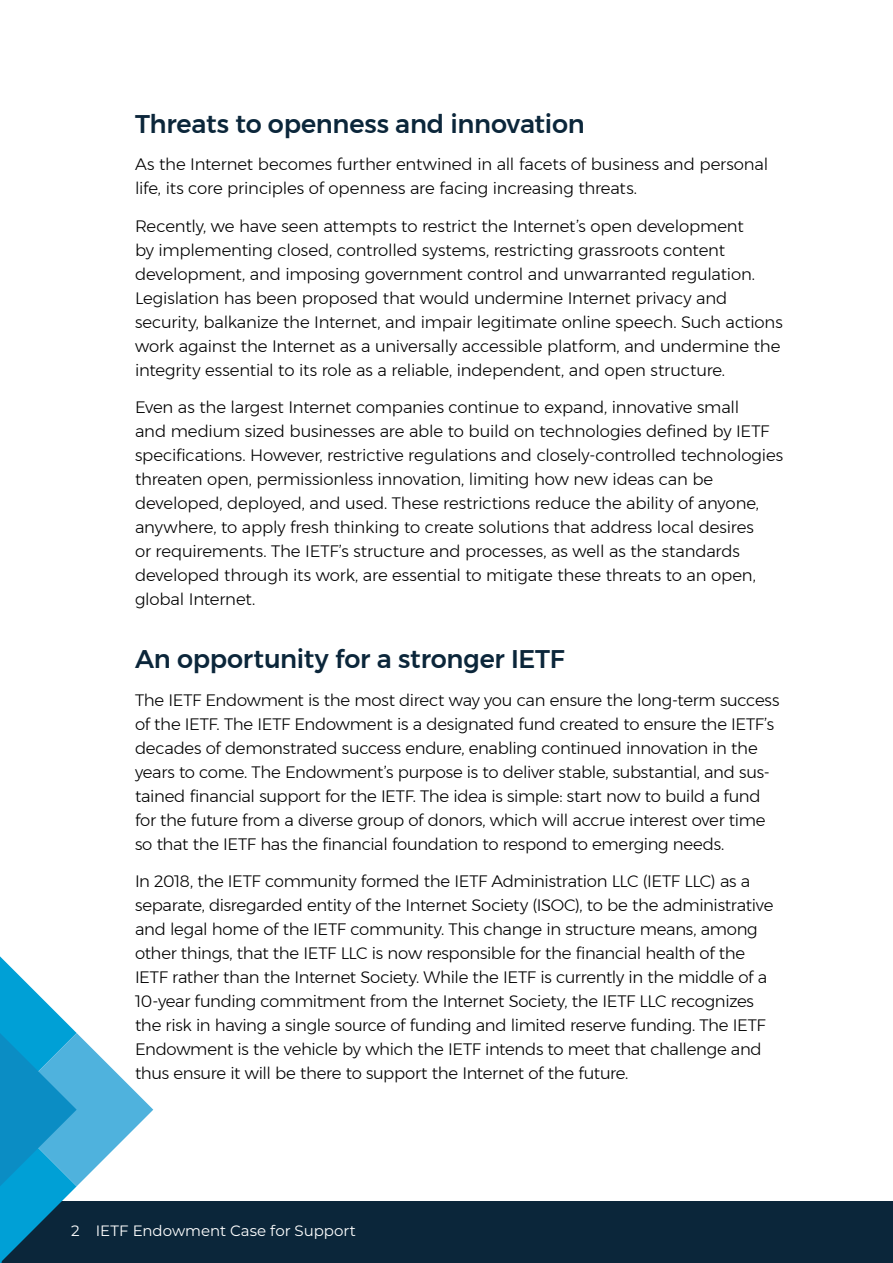
<style>
.page{position:relative;width:893px;height:1263px;background:#fff}
.page>*{position:absolute;margin:0;border:0;box-sizing:border-box;transform-origin:0 0}
.t1{font:500 25.5px "Gontserrat";letter-spacing:-.01em;color:#0b263a}
.t2{font:300 16.5px/24px "Gontserrat";letter-spacing:-.015em;color:#000}
.t3{font:15px "Montserrat";color:#fff}
</style>
<div class="page">
<div style="left:0;top:1202px;width:893px;height:61px;background:#0b263a"></div>
<svg style="left:0;top:956px;width:153px;height:307px"></svg>
<h1 class="t1" style="left:135px;top:104px;width:451px">Threats to openness and innovation</h1>
<p class="t2" style="left:135px;top:152px;width:635px">As the Internet becomes further entwined in all facets of business and personal life, its core principles of openness are facing increasing threats.</p>
<p class="t2" style="left:135px;top:214px;width:649px">Recently, we have seen attempts to restrict the Internet’s open development<br>by implementing closed, controlled systems, restricting grassroots content development, and imposing government control and unwarranted regulation.<br>Legislation has been proposed that would undermine Internet privacy and security, balkanize the Internet, and impair legitimate online speech. Such actions work against the Internet as a universally accessible platform, and undermine the integrity essential to its role as a reliable, independent, and open structure.</p>
<p class="t2" style="left:135px;top:395px;width:650px">Even as the largest Internet companies continue to expand, innovative small<br>and medium sized businesses are able to build on technologies defined by IETF specifications. However, restrictive regulations and closely-controlled technologies threaten open, permissionless innovation, limiting how new ideas can be developed, deployed, and used. These restrictions reduce the ability of anyone, anywhere, to apply fresh thinking to create solutions that address local desires<br>or requirements. The IETF’s structure and processes, as well as the standards developed through its work, are essential to mitigate these threats to an open, global Internet.</p>
<h1 class="t1" style="left:135px;top:639px;width:431px">An opportunity for a stronger IETF</h1>
<p class="t2" style="left:135px;top:688px;width:646px">The IETF Endowment is the most direct way you can ensure the long-term success of the IETF. The IETF Endowment is a designated fund created to ensure the IETF’s decades of demonstrated success endure, enabling continued innovation in the years to come. The Endowment’s purpose is to deliver stable, substantial, and sus&shy;tained financial support for the IETF. The idea is simple: start now to build a fund for the future from a diverse group of donors, which will accrue interest over time so that the IETF has the financial foundation to respond to emerging needs.</p>
<p class="t2" style="left:135px;top:869px;width:640px">In 2018, the IETF community formed the IETF Administration LLC (IETF LLC) as a separate, disregarded entity of the Internet Society (ISOC), to be the administrative and legal home of the IETF community. This change in structure means, among other things, that the IETF LLC is now responsible for the financial health of the IETF rather than the Internet Society. While the IETF is currently in the middle of a 10-year funding commitment from the Internet Society, the IETF LLC recognizes the risk in having a single source of funding and limited reserve funding. The IETF Endowment is the vehicle by which the IETF intends to meet that challenge and thus ensure it will be there to support the Internet of the future.</p>
<p class="t3" style="left:71px;top:1220px;width:286px">2 IETF Endowment Case for Support</p>
</div>
